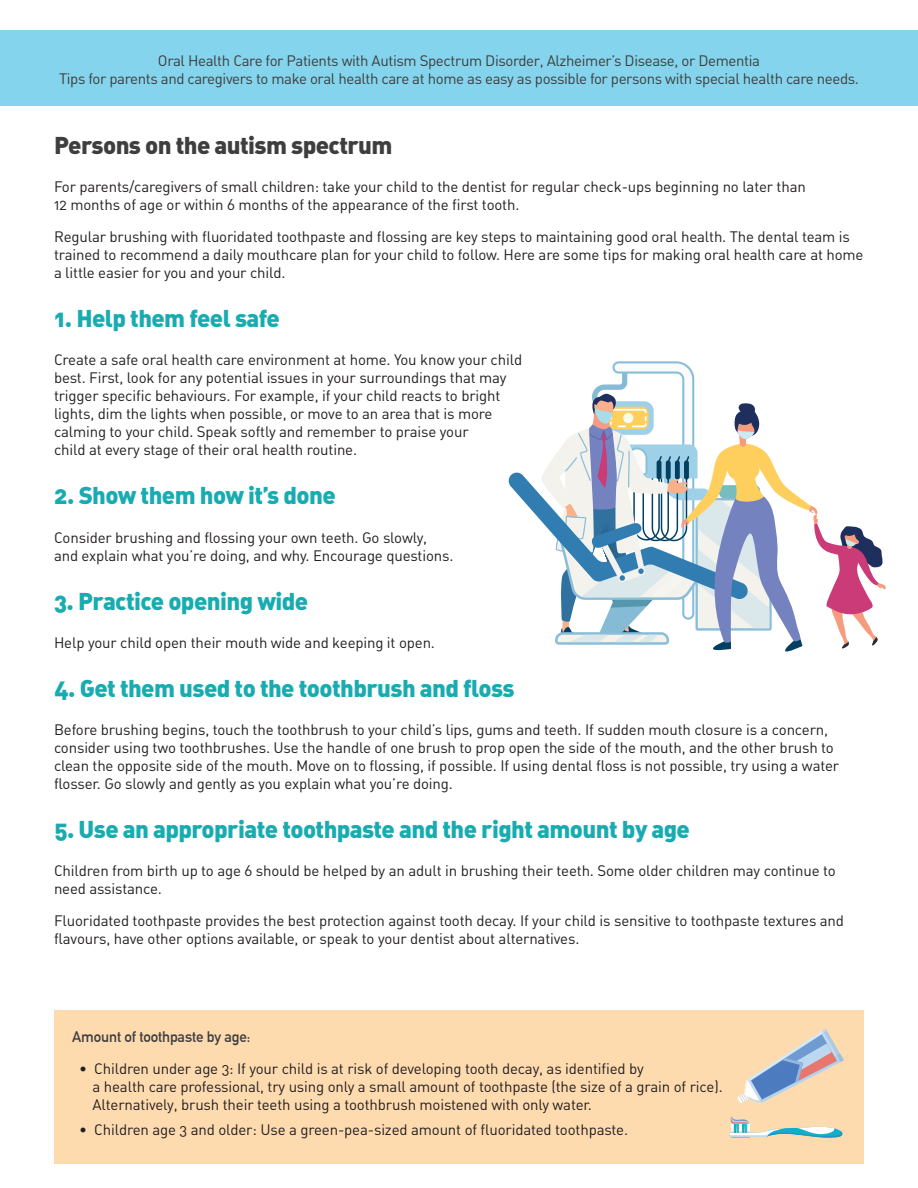
<style>
.page{position:relative;width:918px;height:1188px;background:#fff}
.page>*{position:absolute;margin:0;border:0;box-sizing:border-box;transform-origin:0 0}
.Content_title{font:24px "DIN Black Alternate";letter-spacing:-.025em;color:#18acb1}
.Content_title_Black{font:24px "DIN Black Alternate";letter-spacing:-.025em;color:#3e3e3f}
.Body{font:15px/18px "DIN Regular Alternate";letter-spacing:-.01em;color:#231f20}
.t1{font:15px/18px "DIN Regular Alternate";letter-spacing:-.025em;color:#3e3e3f;text-align:center}
.Body-2{font:700 15px "DIN Alternate";letter-spacing:-.01em;color:#3e3e3f}
</style>
<div class="page">
<div style="left:0;top:31px;width:918px;height:75px;background:#83d4ec"></div>
<div style="left:54px;top:1011px;width:809px;height:153px;background:#fedbaf"></div>
<svg style="left:729px;top:1116px;width:114px;height:22px"></svg>
<svg style="left:737px;top:1029px;width:107px;height:75px"></svg>
<svg style="left:508px;top:361px;width:378px;height:291px"></svg>
<p class="t1" style="left:59px;top:52px;width:802px">Oral Health Care for Patients with Autism Spectrum Disorder, Alzheimer’s Disease, or Dementia<br>Tips for parents and caregivers to make oral health care at home as easy as possible for persons with special health care needs.</p>
<p class="Content_title_Black" style="left:54px;top:130px;width:340px">Persons on the autism spectrum</p>
<p class="Body" style="left:54px;top:178px;width:753px">For parents/caregivers of small children: take your child to the dentist for regular check-ups beginning no later than<br>12 months of age or within 6 months of the appearance of the first tooth.</p>
<p class="Body" style="left:54px;top:227px;width:811px">Regular brushing with fluoridated toothpaste and flossing are key steps to maintaining good oral health. The dental team is trained to recommend a daily mouthcare plan for your child to follow. Here are some tips for making oral health care at home a little easier for you and your child.</p>
<p class="Content_title" style="left:54px;top:302px;width:227px">1. Help them feel safe</p>
<p class="Body" style="left:54px;top:351px;width:470px">Create a safe oral health care environment at home. You know your child best. First, look for any potential issues in your surroundings that may trigger specific behaviours. For example, if your child reacts to bright lights, dim the lights when possible, or move to an area that is more calming to your child. Speak softly and remember to praise your<br>child at every stage of their oral health routine.</p>
<p class="Content_title" style="left:54px;top:480px;width:283px">2. Show them how it’s done</p>
<p class="Body" style="left:54px;top:528px;width:401px">Consider brushing and flossing your own teeth. Go slowly, and explain what you’re doing, and why. Encourage questions.</p>
<p class="Content_title" style="left:54px;top:585px;width:256px">3. Practice opening wide</p>
<p class="Body" style="left:54px;top:633px;width:383px">Help your child open their mouth wide and keeping it open.</p>
<p class="Content_title" style="left:54px;top:672px;width:462px">4. Get them used to the toothbrush and floss</p>
<p class="Body" style="left:54px;top:721px;width:787px">Before brushing begins, touch the toothbrush to your child’s lips, gums and teeth. If sudden mouth closure is a concern, consider using two toothbrushes. Use the handle of one brush to prop open the side of the mouth, and the other brush to clean the opposite side of the mouth. Move on to flossing, if possible. If using dental floss is not possible, try using a water flosser. Go slowly and gently as you explain what you’re doing.</p>
<p class="Content_title" style="left:54px;top:814px;width:638px">5. Use an appropriate toothpaste and the right amount by age</p>
<p class="Body" style="left:54px;top:862px;width:783px">Children from birth up to age 6 should be helped by an adult in brushing their teeth. Some older children may continue to need assistance.</p>
<p class="Body" style="left:54px;top:911px;width:792px">Fluoridated toothpaste provides the best protection against tooth decay. If your child is sensitive to toothpaste textures and flavours, have other options available, or speak to your dentist about alternatives.</p>
<p class="Body-2" style="left:72px;top:1026px;width:180px">Amount of toothpaste by age:</p>
<p class="Body" style="left:93px;top:1059px;width:632px;text-indent:-14px">• Children under age 3: If your child is at risk of developing tooth decay, as identified by<br>a health care professional, try using only a small amount of toothpaste (the size of a grain of rice).<br>Alternatively, brush their teeth using a toothbrush moistened with only water.</p>
<p class="Body" style="left:79px;top:1120px;width:551px">• Children age 3 and older: Use a green-pea-sized amount of fluoridated toothpaste.</p>
</div>
